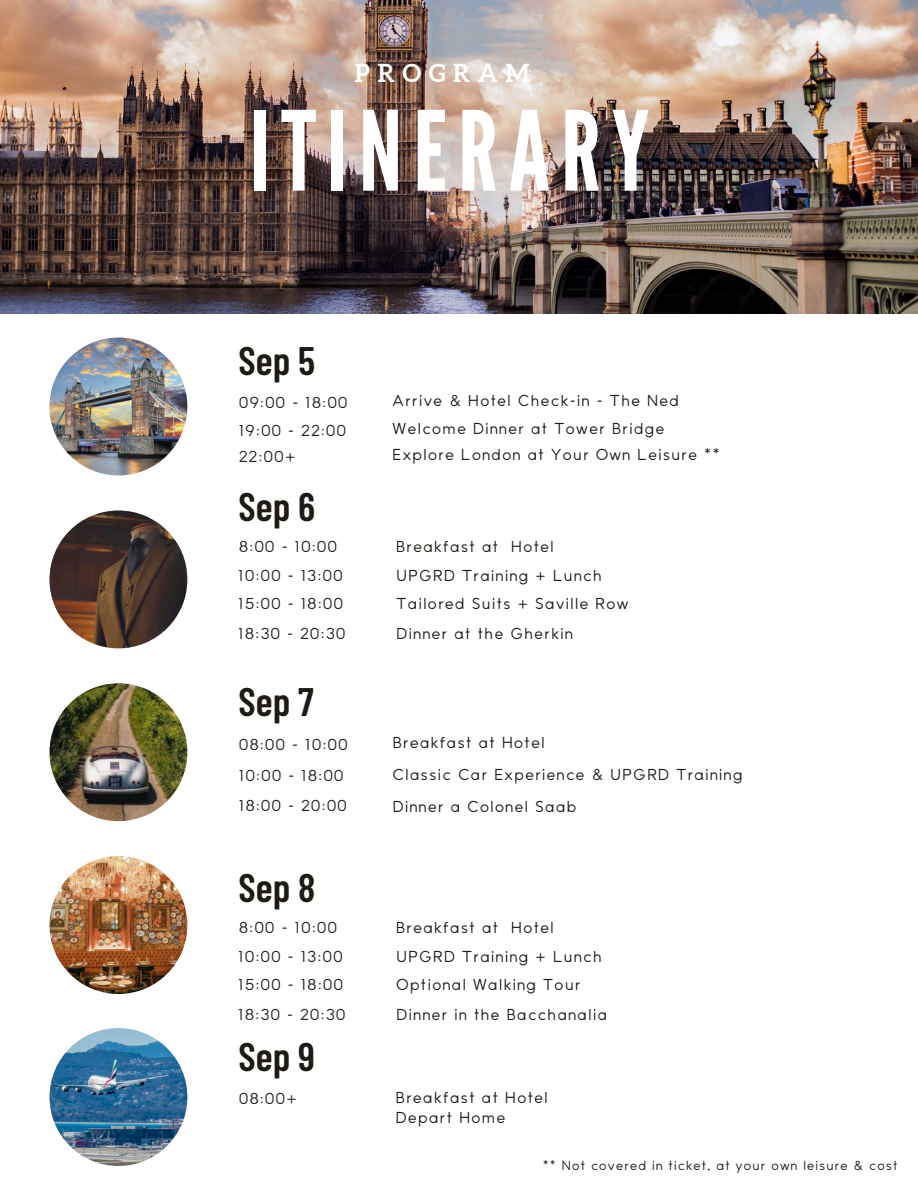
<style>
.page{position:relative;width:918px;height:1188px;background:#fff}
.page>*{position:absolute;margin:0;border:0;box-sizing:border-box;transform-origin:0 0}
.t1{font:110.1px "League Gothic";letter-spacing:.1em;color:#fff}
.t2{font:600 39.75px "Barlow Condensed";color:#1e1a14}
.t3{font:700 24.75px "Aleo";letter-spacing:.31em;color:#fff}
.t4{font:15px/20.2px "Makinas 4 Flat";letter-spacing:.1em;color:#1e1a14}
.t5{font:12.45px "Makinas 4 Flat";letter-spacing:.1em;color:#1e1a14}
</style>
<div class="page">
<img style="left:49px;top:338px;width:138px;height:137px;border-radius:50%">
<img style="left:49px;top:510px;width:138px;height:138px;border-radius:50%">
<img style="left:49px;top:683px;width:138px;height:138px;border-radius:50%">
<img style="left:49px;top:856px;width:138px;height:138px;border-radius:50%">
<img style="left:0;top:0;width:918px;height:313px">
<img style="left:49px;top:1028px;width:138px;height:138px;border-radius:50%">
<h4 class="t3" style="left:355px;top:59px;width:176px">PROGRAM</h4>
<h4 class="t1" style="left:250px;top:88px;width:401px">ITINERARY</h4>
<h2 class="t2" style="left:239px;top:335px;width:78px">Sep 5</h2>
<h4 class="t4" style="left:393px;top:390px;width:288px">Arrive &amp; Hotel Check-in - The Ned</h4>
<h4 class="t4" style="left:393px;top:418px;width:273px">Welcome Dinner at Tower Bridge</h4>
<h4 class="t4" style="left:239px;top:392px;width:110px">09:00 - 18:00</h4>
<h4 class="t4" style="left:239px;top:420px;width:108px">19:00 - 22:00</h4>
<h4 class="t4" style="left:239px;top:446px;width:58px">22:00+</h4>
<h4 class="t4" style="left:393px;top:444px;width:329px">Explore London at Your Own Leisure **</h4>
<h4 class="t2" style="left:239px;top:482px;width:78px">Sep 6</h4>
<h4 class="t4" style="left:239px;top:536px;width:99px">8:00 - 10:00</h4>
<h4 class="t4" style="left:239px;top:565px;width:105px">10:00 - 13:00</h4>
<h4 class="t4" style="left:239px;top:593px;width:106px">15:00 - 18:00</h4>
<p class="t4" style="left:397px;top:593px;width:234px">Tailored Suits + Saville Row</p>
<h4 class="t4" style="left:396px;top:537px;width:159px">Breakfast at Hotel</h4>
<h4 class="t4" style="left:397px;top:565px;width:207px">UPGRD Training + Lunch</h4>
<h4 class="t4" style="left:239px;top:623px;width:108px">18:30 - 20:30</h4>
<h4 class="t4" style="left:397px;top:623px;width:178px">Dinner at the Gherkin</h4>
<h2 class="t2" style="left:239px;top:677px;width:77px">Sep 7</h2>
<h2 class="t4" style="left:239px;top:735px;width:110px">08:00 - 10:00</h2>
<p class="t4" style="left:393px;top:732px;width:153px">Breakfast at Hotel</p>
<h4 class="t4" style="left:239px;top:765px;width:106px">10:00 - 18:00</h4>
<h4 class="t4" style="left:393px;top:764px;width:351px">Classic Car Experience &amp; UPGRD Training</h4>
<h4 class="t4" style="left:239px;top:796px;width:109px">18:00 - 20:00</h4>
<p class="t4" style="left:393px;top:796px;width:185px">Dinner a Colonel Saab</p>
<h2 class="t2" style="left:239px;top:863px;width:78px">Sep 8</h2>
<h4 class="t4" style="left:239px;top:917px;width:99px">8:00 - 10:00</h4>
<h4 class="t4" style="left:239px;top:946px;width:105px">10:00 - 13:00</h4>
<h2 class="t4" style="left:239px;top:974px;width:106px">15:00 - 18:00</h2>
<h4 class="t4" style="left:397px;top:974px;width:185px">Optional Walking Tour</h4>
<h4 class="t4" style="left:239px;top:1004px;width:108px">18:30 - 20:30</h4>
<p class="t4" style="left:397px;top:1004px;width:212px">Dinner in the Bacchanalia</p>
<h4 class="t4" style="left:396px;top:918px;width:159px">Breakfast at Hotel</h4>
<h4 class="t4" style="left:397px;top:946px;width:207px">UPGRD Training + Lunch</h4>
<h4 class="t2" style="left:239px;top:1031px;width:78px">Sep 9</h4>
<h4 class="t4" style="left:239px;top:1088px;width:59px">08:00+</h4>
<h4 class="t4" style="left:396px;top:1087px;width:153px">Breakfast at Hotel<br>Depart Home</h4>
<h4 class="t5" style="left:543px;top:1159px;width:356px">** Not covered in ticket, at your own leisure &amp; cost</h4>
</div>
